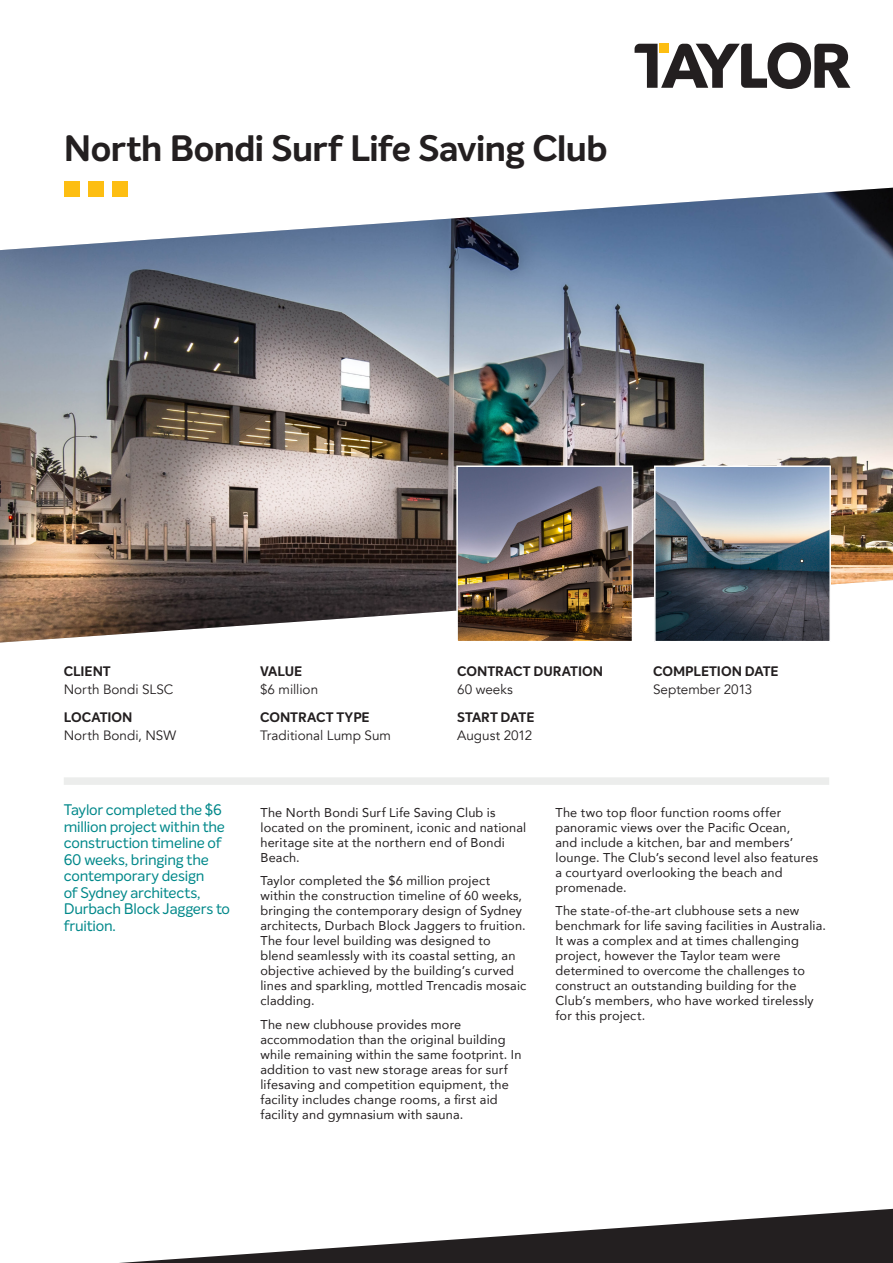
<style>
.page{position:relative;width:893px;height:1263px;background:#fff}
.page>*{position:absolute;margin:0;border:0;box-sizing:border-box;transform-origin:0 0}
.Project_name{font:700 36px "Intelo";letter-spacing:-.015em;color:#231f20}
.Pull_quote{font:15px/16.5px "Intelo";letter-spacing:-.015em;color:#00888a}
.Body{font:13.5px "Avenir";color:#231f20}
.Subhead{font:700 13.5px "Intelo";letter-spacing:-.005em;color:#231f20}
.Body-2{font:12.75px/15px "Avenir";letter-spacing:.015em;color:#231f20}
</style>
<div class="page">
<div style="left:64px;top:777px;width:765px;height:8px;background:#ecedec"></div>
<img style="left:0;top:188px;width:893px;height:454px">
<img style="left:459px;top:468px;width:171px;height:171px">
<div style="left:456px;top:465px;width:177px;height:177px;border:2px solid #fff"></div>
<img style="left:657px;top:468px;width:171px;height:171px">
<div style="left:654px;top:465px;width:177px;height:177px;border:2px solid #fff"></div>
<div style="left:64px;top:181px;width:16px;height:16px;background:#fdbe12"></div>
<div style="left:88px;top:181px;width:16px;height:16px;background:#fdbe12"></div>
<div style="left:112px;top:181px;width:16px;height:16px;background:#fdbe12"></div>
<svg style="left:635px;top:43px;width:215px;height:46px"></svg>
<svg style="left:119px;top:1209px;width:774px;height:54px"></svg>
<p class="Project_name" style="left:64px;top:125px;width:545px">North Bondi Surf Life Saving Club</p>
<p class="Subhead" style="left:64px;top:662px;width:49px">CLIENT</p>
<p class="Body" style="left:64px;top:681px;width:111px">North Bondi SLSC</p>
<p class="Subhead" style="left:64px;top:708px;width:70px">LOCATION</p>
<p class="Body" style="left:64px;top:727px;width:114px">North Bondi, NSW</p>
<p class="Subhead" style="left:260px;top:662px;width:44px">VALUE</p>
<p class="Body" style="left:260px;top:681px;width:60px">$6 million</p>
<p class="Subhead" style="left:260px;top:708px;width:111px">CONTRACT TYPE</p>
<p class="Body" style="left:260px;top:727px;width:133px">Traditional Lump Sum</p>
<p class="Subhead" style="left:457px;top:662px;width:147px">CONTRACT DURATION</p>
<p class="Body" style="left:457px;top:681px;width:57px">60 weeks</p>
<p class="Subhead" style="left:457px;top:708px;width:79px">START DATE</p>
<p class="Body" style="left:457px;top:727px;width:77px">August 2012</p>
<p class="Subhead" style="left:653px;top:662px;width:127px">COMPLETION DATE</p>
<p class="Body" style="left:653px;top:681px;width:101px">September 2013</p>
<p class="Pull_quote" style="left:64px;top:802px;width:168px">Taylor completed the $6 million project within the construction timeline of<br>60 weeks, bringing the contemporary design<br>of Sydney architects,<br>Durbach Block Jaggers to fruition.</p>
<p class="Body-2" style="left:260px;top:804px;width:267px">The North Bondi Surf Life Saving Club is located on the prominent, iconic and national heritage site at the northern end of Bondi Beach.</p>
<p class="Body-2" style="left:260px;top:873px;width:267px">Taylor completed the $6 million project within the construction timeline of 60 weeks, bringing the contemporary design of Sydney architects, Durbach Block Jaggers to fruition.<br>The four level building was designed to blend seamlessly with its coastal setting, an objective achieved by the building’s curved lines and sparkling, mottled Trencadis mosaic cladding.</p>
<p class="Body-2" style="left:260px;top:1016px;width:263px">The new clubhouse provides more accommodation than the original building while remaining within the same footprint. In addition to vast new storage areas for surf lifesaving and competition equipment, the facility includes change rooms, a first aid facility and gymnasium with sauna.</p>
<p class="Body-2" style="left:555px;top:804px;width:264px">The two top floor function rooms offer panoramic views over the Pacific Ocean,<br>and include a kitchen, bar and members’ lounge. The Club’s second level also features a courtyard overlooking the beach and promenade.</p>
<p class="Body-2" style="left:555px;top:903px;width:272px">The state-of-the-art clubhouse sets a new benchmark for life saving facilities in Australia.<br>It was a complex and at times challenging project, however the Taylor team were determined to overcome the challenges to construct an outstanding building for the Club’s members, who have worked tirelessly for this project.</p>
</div>
